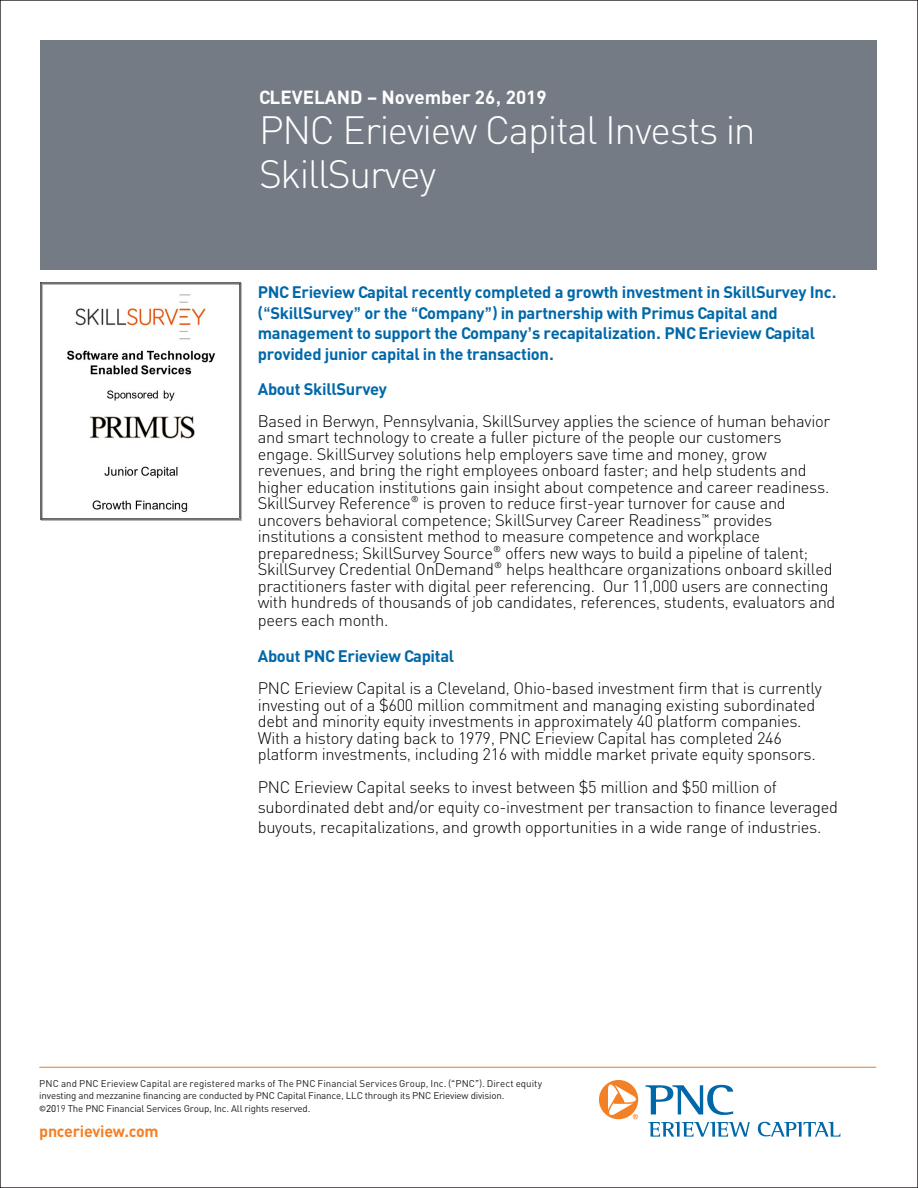
<style>
.page{position:relative;width:918px;height:1188px;background:#fff}
.page>*{position:absolute;margin:0;border:0;box-sizing:border-box;transform-origin:0 0}
.t1{font:39px/43.5px "PNC Sans Regular";letter-spacing:-.035em;color:#fff}
.t2{font:18.75px "PNC Sans Bold";color:#fff}
.t3{font:16.5px/16.6px "PNC Sans Regular";letter-spacing:-.02em;color:#000}
.t4{font:16.5px/20.7px "PNC Sans Bold";letter-spacing:-.02em;color:#0068a9}
.t5{font:700 16.05px "PNC Sans";letter-spacing:-.02em;color:#f48026}
.t6{font:9.75px/12.8px "PNC Sans";letter-spacing:-.02em;color:#231f20}
.s1{font-family:"PNC Sans";font-weight:700}
.s2{color:#000}
.s3{font-family:"PNC Sans Regular";color:#000}
</style>
<div class="page">
<div style="left:40px;top:41px;width:838px;height:229px;background:#757b84"></div>
<img style="left:41px;top:283px;width:201px;height:238px">
<svg style="left:645px;top:1085px;width:88px;height:30px"></svg>
<svg style="left:599px;top:1080px;width:39px;height:39px"></svg>
<svg style="left:648px;top:1122px;width:102px;height:15px"></svg>
<svg style="left:758px;top:1122px;width:82px;height:15px"></svg>
<hr style="left:39px;top:1067px;width:837px;height:1px;background:#f48026">
<p class="t2" style="left:259px;top:85px;width:289px">CLEVELAND <span class="s1">–</span> November 26, 2019</p>
<h1 class="t1" style="left:259px;top:108px;width:498px">PNC Erieview Capital Invests in<br>SkillSurvey</h1>
<p class="t4" style="left:258px;top:281px;width:581px">PNC Erieview Capital recently completed a growth investment in SkillSurvey Inc. (“SkillSurvey” or the “Company”) in partnership with Primus Capital and management to support the Company’s recapitalization. PNC Erieview Capital provided junior capital in the transaction.</p>
<h2 class="t4" style="left:258px;top:378px;width:131px">About SkillSurvey</h2>
<p class="t3" style="left:258px;top:412px;width:579px">Based in Berwyn, Pennsylvania, SkillSurvey applies the science of human behavior and smart technology to create a fuller picture of the people our customers engage. SkillSurvey solutions help employers save time and money, grow revenues, and bring the right employees onboard faster; and help students and higher education institutions gain insight about competence and career readiness.<br>SkillSurvey Reference® is proven to reduce first-year turnover for cause and uncovers behavioral competence; SkillSurvey Career Readiness™ provides institutions a consistent method to measure competence and workplace preparedness; SkillSurvey Source® offers new ways to build a pipeline of talent; SkillSurvey Credential OnDemand® helps healthcare organizations onboard skilled practitioners faster with digital peer referencing. Our 11,000 users are connecting with hundreds of thousands of job candidates, references, students, evaluators and peers each month.</p>
<h2 class="t4" style="left:258px;top:646px;width:198px">About PNC Erieview Capital</h2>
<p class="t3" style="left:258px;top:680px;width:566px">PNC Erieview Capital is a Cleveland, Ohio-based investment firm that is currently investing out of a $600 million commitment and managing existing subordinated debt and minority equity investments in approximately 40 platform companies.<br>With a history dating back to 1979, PNC Erieview Capital has completed 246 platform investments, including 216 with middle market private equity sponsors.</p>
<p class="t3" style="left:258px;top:777px;width:582px;line-height:20px">PNC Erieview Capital seeks to invest between $5 million and $50 million of subordinated debt and/or equity co-investment per transaction to finance leveraged buyouts, recapitalizations, and growth opportunities in a wide range of industries.</p>
<p class="t6" style="left:39px;top:1077px;width:504px">PNC and PNC Erieview Capital are registered marks of The PNC Financial Services Group, Inc. (“PNC”). Direct equity investing and mezzanine financing are conducted by PNC Capital Finance, LLC through its PNC Erieview division.</p>
<p class="t6" style="left:39px;top:1101px;width:273px"><span class="s2">©20</span><span class="s3">19</span> The PNC Financial Services Group, Inc. All rights reserved.</p>
<p class="t5" style="left:39px;top:1121px;width:121px">pncerieview.com</p>
</div>
